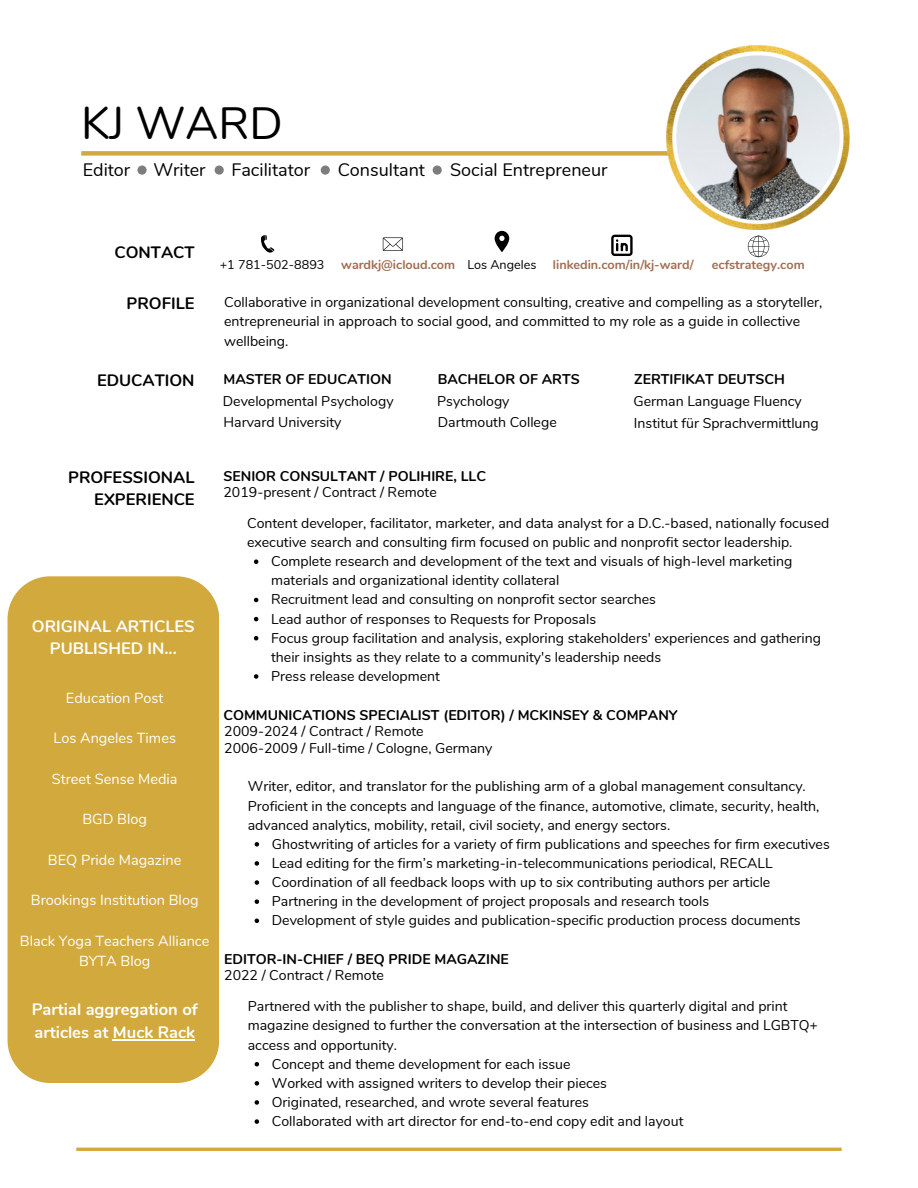
<style>
.page{position:relative;width:918px;height:1188px;background:#fff}
.page>*{position:absolute;margin:0;border:0;box-sizing:border-box;transform-origin:0 0}
.t1{font:45.15px "Nunito";color:#000}
.t2{font:18px "Nunito";color:#000}
.t3{font:700 16.5px/22.5px "Nunito";color:#fff;text-align:center}
.t4{font:700 16.5px/22.5px "Nunito";color:#000;text-align:right}
.t5{font:14.55px/20.2px "Nunito";color:#fff;text-align:center}
.t6{font:14.1px/19.2px "Nunito";color:#000}
.t7{font:700 14.1px "Nunito";color:#000}
.t8{font:700 12.6px "Nunito";color:#a26d51}
.t9{font:12.6px "Nunito";color:#000}
</style>
<div class="page">
<div style="left:81px;top:151px;width:592px;height:5px;background:#d2a93c"></div>
<hr style="left:76px;top:1148px;width:766px;height:3px;background:#d2a93c">
<img style="left:667px;top:46px;width:183px;height:183px">
<svg style="left:215px;top:166px;width:9px;height:9px"></svg>
<svg style="left:433px;top:166px;width:9px;height:9px"></svg>
<svg style="left:321px;top:166px;width:9px;height:9px"></svg>
<svg style="left:137px;top:166px;width:9px;height:9px"></svg>
<div style="left:8px;top:576px;width:211px;height:507px;background:#d2a93c"></div>
<svg style="left:254px;top:559px;width:4px;height:5px"></svg>
<svg style="left:254px;top:598px;width:4px;height:4px"></svg>
<svg style="left:254px;top:617px;width:4px;height:4px"></svg>
<svg style="left:254px;top:636px;width:4px;height:4px"></svg>
<svg style="left:254px;top:674px;width:4px;height:5px"></svg>
<svg style="left:255px;top:842px;width:4px;height:5px"></svg>
<svg style="left:255px;top:861px;width:4px;height:5px"></svg>
<svg style="left:255px;top:880px;width:4px;height:5px"></svg>
<svg style="left:255px;top:899px;width:4px;height:5px"></svg>
<svg style="left:255px;top:919px;width:4px;height:4px"></svg>
<svg style="left:255px;top:1062px;width:4px;height:4px"></svg>
<svg style="left:255px;top:1081px;width:4px;height:5px"></svg>
<svg style="left:255px;top:1100px;width:4px;height:5px"></svg>
<svg style="left:255px;top:1119px;width:4px;height:5px"></svg>
<svg style="left:261px;top:235px;width:13px;height:18px"></svg>
<svg style="left:383px;top:237px;width:20px;height:14px"></svg>
<svg style="left:495px;top:231px;width:14px;height:21px"></svg>
<svg style="left:611px;top:235px;width:22px;height:21px"></svg>
<hr style="left:113px;top:1039px;width:82px;height:1px;background:#fff">
<svg style="left:748px;top:236px;width:21px;height:21px"></svg>
<h1 class="t1" style="left:81px;top:94px;width:203px">KJ WARD</h1>
<p class="t2" style="left:83px;top:158px;width:49px">Editor</p>
<p class="t2" style="left:231px;top:158px;width:80px">Facilitator</p>
<p class="t2" style="left:338px;top:158px;width:89px">Consultant</p>
<p class="t2" style="left:450px;top:158px;width:159px">Social Entrepreneur</p>
<p class="t2" style="left:153px;top:158px;width:54px">Writer</p>
<h3 class="t4" style="left:115px;top:242px;width:81px">CONTACT</h3>
<h5 class="t9" style="left:220px;top:257px;width:106px">+1 781-502-8893</h5>
<h6 class="t8" style="left:341px;top:257px;width:115px">wardkj@icloud.com</h6>
<h6 class="t9" style="left:467px;top:257px;width:71px">Los Angeles</h6>
<p class="t8" style="left:553px;top:257px;width:142px">linkedin.com/in/kj-ward/</p>
<p class="t8" style="left:712px;top:257px;width:94px">ecfstrategy.com</p>
<h4 class="t4" style="left:127px;top:293px;width:70px">PROFILE</h4>
<p class="t4" style="left:97px;top:370px;width:99px">EDUCATION</p>
<h4 class="t6" style="left:224px;top:293px;width:600px">Collaborative in organizational development consulting, creative and compelling as a storyteller, entrepreneurial in approach to social good, and committed to my role as a guide in collective wellbeing.</h4>
<h4 class="t7" style="left:224px;top:370px;width:170px">MASTER OF EDUCATION</h4>
<h4 class="t7" style="left:634px;top:370px;width:152px">ZERTIFIKAT DEUTSCH</h4>
<h4 class="t6" style="left:224px;top:412px;width:119px">Harvard University</h4>
<p class="t7" style="left:438px;top:370px;width:143px">BACHELOR OF ARTS</p>
<h2 class="t6" style="left:438px;top:412px;width:120px">Dartmouth College</h2>
<p class="t6" style="left:634px;top:392px;width:170px">German Language Fluency</p>
<p class="t6" style="left:223px;top:392px;width:172px">Developmental Psychology</p>
<p class="t6" style="left:437px;top:392px;width:74px">Psychology</p>
<p class="t6" style="left:634px;top:414px;width:186px">Institut für Sprachvermittlung</p>
<h6 class="t4" style="left:68px;top:466px;width:128px">PROFESSIONAL<br>EXPERIENCE</h6>
<p class="t3" style="left:32px;top:615px;width:164px">ORIGINAL ARTICLES<br>PUBLISHED IN...</p>
<p class="t5" style="left:66px;top:688px;width:99px">Education Post</p>
<p class="t5" style="left:53px;top:728px;width:124px">Los Angeles Times</p>
<h5 class="t5" style="left:52px;top:769px;width:127px">Street Sense Media</h5>
<h6 class="t5" style="left:82px;top:809px;width:66px">BGD Blog</h6>
<h6 class="t5" style="left:48px;top:850px;width:135px">BEQ Pride Magazine</h6>
<h6 class="t5" style="left:31px;top:890px;width:169px">Brookings Institution Blog</h6>
<p class="t5" style="left:20px;top:931px;width:191px">Black Yoga Teachers Alliance<br>BYTA Blog</p>
<p class="t3" style="left:32px;top:999px;width:167px;text-align:left">Partial aggregation of articles at Muck Rack</p>
<p class="t7" style="left:224px;top:467px;width:264px">SENIOR CONSULTANT / POLIHIRE, LLC</p>
<p class="t6" style="left:224px;top:483px;width:215px">2019-present / Contract / Remote</p>
<p class="t6" style="left:247px;top:514px;width:584px">Content developer, facilitator, marketer, and data analyst for a D.C.-based, nationally focused executive search and consulting firm focused on public and nonprofit sector leadership.</p>
<p class="t6" style="left:271px;top:552px;width:523px">Complete research and development of the text and visuals of high-level marketing materials and organizational identity collateral</p>
<h2 class="t6" style="left:271px;top:590px;width:386px">Recruitment lead and consulting on nonprofit sector searches</h2>
<h6 class="t6" style="left:271px;top:609px;width:326px">Lead author of responses to Requests for Proposals</h6>
<h2 class="t6" style="left:271px;top:628px;width:551px">Focus group facilitation and analysis, exploring stakeholders' experiences and gathering their insights as they relate to a community's leadership needs</h2>
<h5 class="t6" style="left:271px;top:667px;width:170px">Press release development</h5>
<h6 class="t7" style="left:224px;top:706px;width:456px">COMMUNICATIONS SPECIALIST (EDITOR) / MCKINSEY &amp; COMPANY</h6>
<h2 class="t6" style="left:224px;top:722px;width:201px">2009-2024 / Contract / Remote</h2>
<h2 class="t6" style="left:224px;top:738px;width:270px">2006-2009 / Full-time / Cologne, Germany</h2>
<h6 class="t6" style="left:248px;top:777px;width:573px">Writer, editor, and translator for the publishing arm of a global management consultancy.<br>Proficient in the concepts and language of the finance, automotive, climate, security, health, advanced analytics, mobility, retail, civil society, and energy sectors.</h6>
<h5 class="t6" style="left:272px;top:835px;width:560px">Ghostwriting of articles for a variety of firm publications and speeches for firm executives</h5>
<h5 class="t6" style="left:272px;top:854px;width:502px">Lead editing for the firm’s marketing-in-telecommunications periodical, RECALL</h5>
<h6 class="t6" style="left:272px;top:873px;width:500px">Coordination of all feedback loops with up to six contributing authors per article</h6>
<h6 class="t6" style="left:272px;top:892px;width:439px">Partnering in the development of project proposals and research tools</h6>
<h6 class="t6" style="left:272px;top:911px;width:530px">Development of style guides and publication-specific production process documents</h6>
<h6 class="t7" style="left:224px;top:950px;width:286px">EDITOR-IN-CHIEF / BEQ PRIDE MAGAZINE</h6>
<h6 class="t6" style="left:224px;top:966px;width:161px">2022 / Contract / Remote</h6>
<h6 class="t6" style="left:248px;top:997px;width:572px">Partnered with the publisher to shape, build, and deliver this quarterly digital and print magazine designed to further the conversation at the intersection of business and LGBTQ+ access and opportunity.</h6>
<h6 class="t6" style="left:272px;top:1054px;width:300px">Concept and theme development for each issue</h6>
<h6 class="t6" style="left:272px;top:1074px;width:337px">Worked with assigned writers to develop their pieces</h6>
<h6 class="t6" style="left:272px;top:1093px;width:319px">Originated, researched, and wrote several features</h6>
<h6 class="t6" style="left:272px;top:1112px;width:413px">Collaborated with art director for end-to-end copy edit and layout</h6>
</div>
